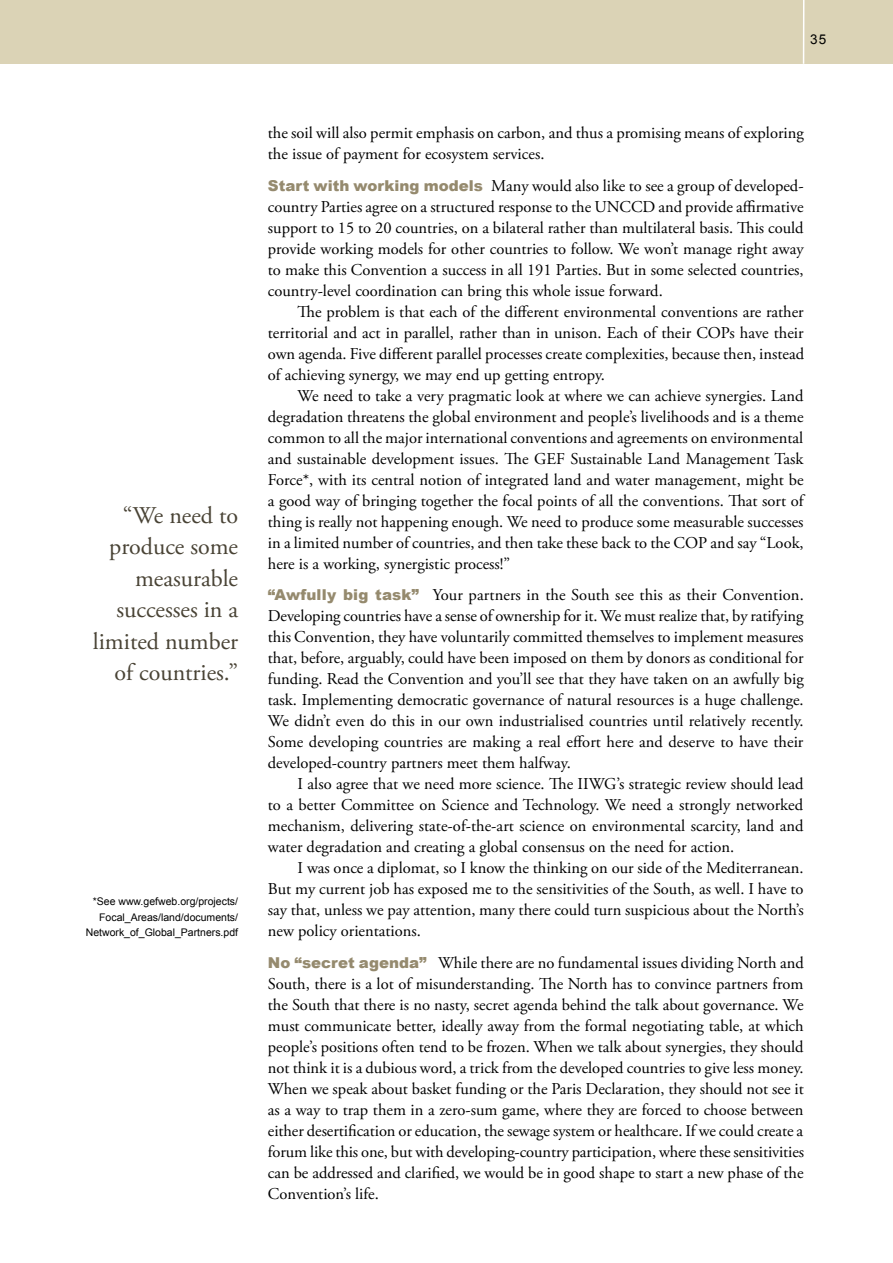
<style>
.page{position:relative;width:893px;height:1263px;background:#fff}
.page>*{position:absolute;margin:0;border:0;box-sizing:border-box;transform-origin:0 0}
.t1{font:24px/31.5px "Adobe Garamond Pro";color:#494335;text-align:right}
.t2{font:16.5px/21px "Adobe Garamond Pro";color:#000;text-align:justify}
.t3{font:13.5px "Arial";color:#000}
.t4{font:10.5px/15.8px "Arial";color:#000;text-align:right}
.s1{font-family:"Arial";font-weight:900;font-size:15px;color:#958a6e}
</style>
<div class="page">
<div style="left:1px;top:0;width:892px;height:63px;background:#dbd3b6"></div>
<hr style="left:803px;top:0;width:1px;height:64px;background:#fff">
<hr style="left:0;top:0;width:1px;height:583px;background:#000">
<p class="t3" style="left:810px;top:32px;width:18px">35</p>
<h1 class="t1" style="left:93px;top:500px;width:147px">“We need to produce some measurable successes in a limited number of countries.”</h1>
<p class="t4" style="left:86px;top:893px;width:154px">*See www.gefweb.org/projects/<br>Focal_Areas/land/documents/<br>Network_of_Global_Partners.pdf</p>
<p class="t2" style="left:268px;top:123px;width:537px">the soil will also permit emphasis on carbon, and thus a promising means of exploring the issue of payment for ecosystem services.</p>
<p class="t2" style="left:268px;top:176px;width:537px"><span class="s1">Start with working models</span> Many would also like to see a group of developed&shy;country Parties agree on a structured response to the UNCCD and provide affirmative support to 15 to 20 countries, on a bilateral rather than multilateral basis. This could provide working models for other countries to follow. We won’t manage right away to make this Convention a success in all 191 Parties. But in some selected countries, country-level coordination can bring this whole issue forward.</p>
<p class="t2" style="left:268px;top:302px;width:538px;text-indent:30px">The problem is that each of the different environmental conventions are rather territorial and act in parallel, rather than in unison. Each of their COPs have their own agenda. Five different parallel processes create complexities, because then, instead of achieving synergy, we may end up getting entropy.</p>
<p class="t2" style="left:268px;top:386px;width:537px;text-indent:30px">We need to take a very pragmatic look at where we can achieve synergies. Land degradation threatens the global environment and people’s livelihoods and is a theme common to all the major international conventions and agreements on environmental and sustainable development issues. The GEF Sustainable Land Management Task Force*, with its central notion of integrated land and water management, might be a good way of bringing together the focal points of all the conventions. That sort of thing is really not happening enough. We need to produce some measurable successes in a limited number of countries, and then take these back to the COP and say “Look, here is a working, synergistic process!”</p>
<p class="t2" style="left:268px;top:585px;width:537px"><span class="s1">“Awfully big task”</span> Your partners in the South see this as their Convention.<br>Developing countries have a sense of ownership for it. We must realize that, by ratifying this Convention, they have voluntarily committed themselves to implement measures that, before, arguably, could have been imposed on them by donors as conditional for funding. Read the Convention and you’ll see that they have taken on an awfully big task. Implementing democratic governance of natural resources is a huge challenge.<br>We didn’t even do this in our own industrialised countries until relatively recently.<br>Some developing countries are making a real effort here and deserve to have their developed-country partners meet them halfway.</p>
<p class="t2" style="left:268px;top:774px;width:537px;text-indent:30px">I also agree that we need more science. The IIWG’s strategic review should lead to a better Committee on Science and Technology. We need a strongly networked mechanism, delivering state-of-the-art science on environmental scarcity, land and water degradation and creating a global consensus on the need for action.</p>
<p class="t2" style="left:268px;top:858px;width:537px;text-indent:30px">I was once a diplomat, so I know the thinking on our side of the Mediterranean.<br>But my current job has exposed me to the sensitivities of the South, as well. I have to say that, unless we pay attention, many there could turn suspicious about the North’s new policy orientations.</p>
<p class="t2" style="left:268px;top:953px;width:538px"><span class="s1">No “secret agenda”</span> While there are no fundamental issues dividing North and South, there is a lot of misunderstanding. The North has to convince partners from the South that there is no nasty, secret agenda behind the talk about governance. We must communicate better, ideally away from the formal negotiating table, at which people’s positions often tend to be frozen. When we talk about synergies, they should not think it is a dubious word, a trick from the developed countries to give less money.<br>When we speak about basket funding or the Paris Declaration, they should not see it as a way to trap them in a zero-sum game, where they are forced to choose between either desertification or education, the sewage system or healthcare. If we could create a forum like this one, but with developing-country participation, where these sensitivities can be addressed and clarified, we would be in good shape to start a new phase of the Convention’s life.</p>
</div>
